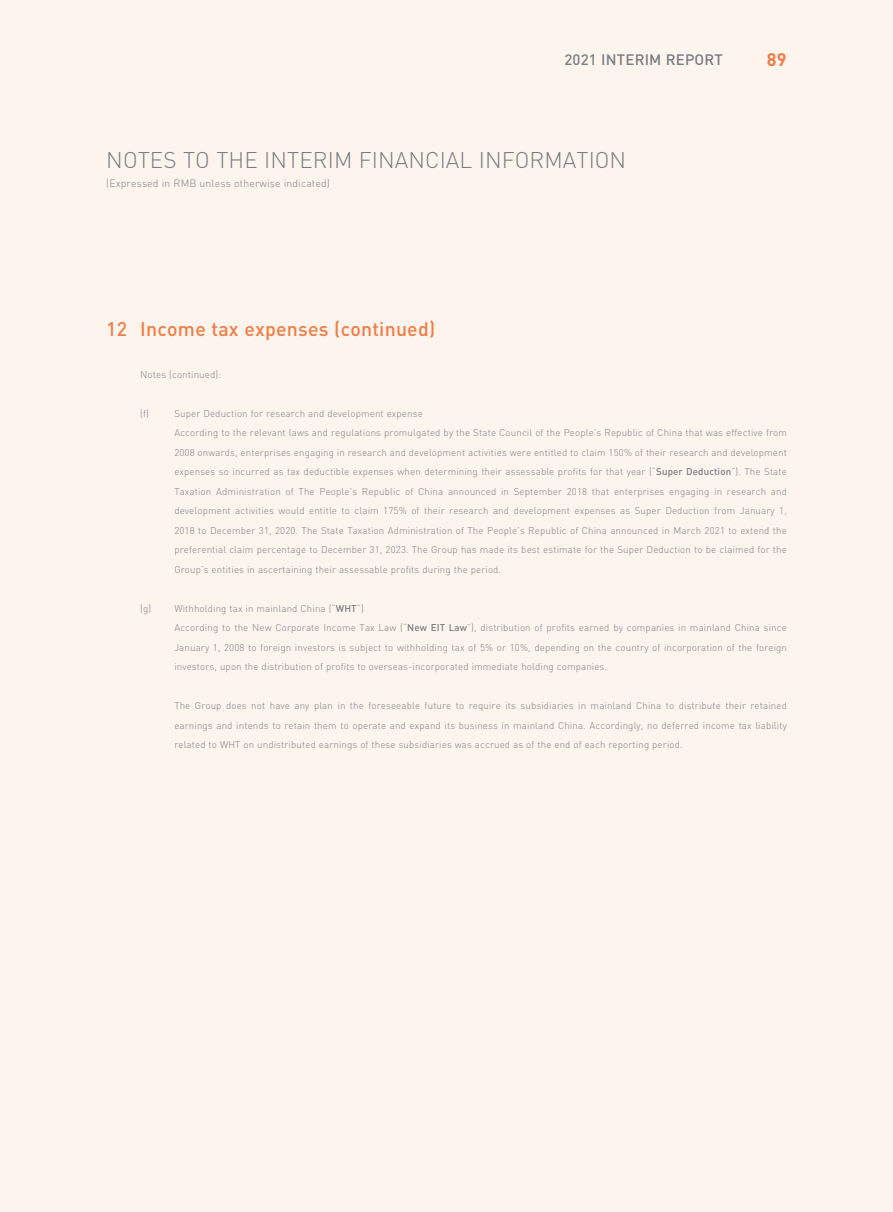
<style>
.page{position:relative;width:893px;height:1212px;background:#fef4ee}
.page>*{position:absolute;margin:0;border:0;box-sizing:border-box;transform-origin:0 0}
.t1{font:300 22.5px "DIN";letter-spacing:.005em;color:#7a7d82}
.t2{font:500 19.5px "DIN";letter-spacing:.01em;color:#ef7d45}
.t3{font:700 18px "DIN";color:#ef7d45}
.t4{font:500 15px "DIN";letter-spacing:.01em;color:#7a7d82}
.t5{font:300 10.5px "DIN";letter-spacing:.015em;color:#7a7d82}
.t6{font:300 9.75px/19.5px "DIN";letter-spacing:.015em;color:#7a7d82}
.s1{font-weight:500}
</style>
<div class="page">
<h3 class="t4" style="left:564px;top:50px;width:160px">2021 INTERIM REPORT</h3>
<h3 class="t3" style="left:767px;top:48px;width:21px">89</h3>
<h1 class="t1" style="left:106px;top:146px;width:521px">NOTES TO THE INTERIM FINANCIAL INFORMATION</h1>
<p class="t5" style="left:106px;top:177px;width:225px">(Expressed in RMB unless otherwise indicated)</p>
<h2 class="t2" style="left:106px;top:316px;width:330px">12 Income tax expenses (continued)</h2>
<p class="t6" style="left:140px;top:364px;width:82px">Notes (continued):</p>
<p class="t6" style="left:140px;top:403px;width:10px">(f)</p>
<p class="t6" style="left:174px;top:403px;width:614px">Super Deduction for research and development expense<br>According to the relevant laws and regulations promulgated by the State Council of the People’s Republic of China that was effective from 2008 onwards, enterprises engaging in research and development activities were entitled to claim 150% of their research and development expenses so incurred as tax deductible expenses when determining their assessable profits for that year (“<span class="s1">Super Deduction</span>”). The State Taxation Administration of The People’s Republic of China announced in September 2018 that enterprises engaging in research and development activities would entitle to claim 175% of their research and development expenses as Super Deduction from January 1, 2018 to December 31, 2020. The State Taxation Administration of The People’s Republic of China announced in March 2021 to extend the preferential claim percentage to December 31, 2023. The Group has made its best estimate for the Super Deduction to be claimed for the Group’s entities in ascertaining their assessable profits during the period.</p>
<p class="t6" style="left:174px;top:598px;width:614px;text-indent:-34px">(g) Withholding tax in mainland China (“<span class="s1">WHT</span>”)<br>According to the New Corporate Income Tax Law (“<span class="s1">New EIT Law</span>”), distribution of profits earned by companies in mainland China since January 1, 2008 to foreign investors is subject to withholding tax of 5% or 10%, depending on the country of incorporation of the foreign investors, upon the distribution of profits to overseas-incorporated immediate holding companies.</p>
<p class="t6" style="left:174px;top:696px;width:614px;text-align:justify">The Group does not have any plan in the foreseeable future to require its subsidiaries in mainland China to distribute their retained earnings and intends to retain them to operate and expand its business in mainland China. Accordingly, no deferred income tax liability related to WHT on undistributed earnings of these subsidiaries was accrued as of the end of each reporting period.</p>
</div>
